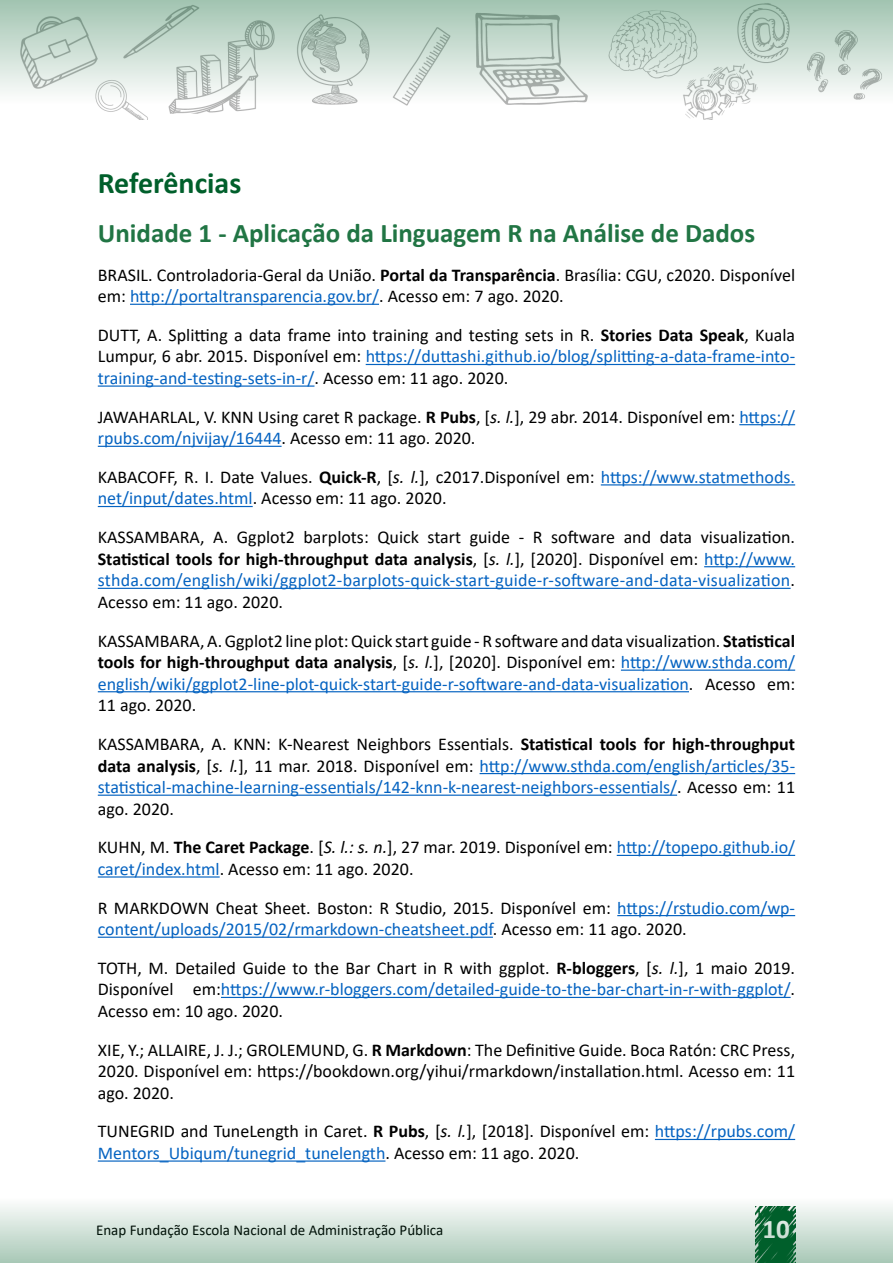
<style>
.page{position:relative;width:893px;height:1263px;background:#fff}
.page>*{position:absolute;margin:0;border:0;box-sizing:border-box;transform-origin:0 0}
.t1{font:700 30px "Calibri";color:#005f2b}
.t2{font:700 27px "Calibri";color:#217544}
.t3{font:700 27px "Calibri";color:#fff}
.t4{font:18px/21.6px "Calibri";color:#000}
.t5{font:18px/21.6px "Calibri";color:#0563c1;text-align:justify}
.t6{font:15px "Calibri";color:#000}
.s1{font-weight:700}
.s2{color:#0563c1}
.s3{font-style:italic}
.s4{color:#000}
.s5{font-weight:700;color:#000}
.s6{font-style:italic;color:#000}
</style>
<div class="page">
<svg style="left:0;top:0;width:893px;height:120px"></svg>
<svg style="left:0;top:1205px;width:893px;height:58px;background:#c5dace"></svg>
<hr style="left:130px;top:304px;width:249px;height:1px;background:#0563c1">
<hr style="left:366px;top:364px;width:429px;height:1px;background:#0563c1">
<hr style="left:98px;top:385px;width:216px;height:2px;background:#0563c1">
<hr style="left:739px;top:424px;width:56px;height:1px;background:#0563c1">
<hr style="left:98px;top:446px;width:184px;height:1px;background:#0563c1">
<hr style="left:601px;top:484px;width:194px;height:1px;background:#0563c1">
<hr style="left:98px;top:506px;width:155px;height:1px;background:#0563c1">
<hr style="left:704px;top:566px;width:91px;height:1px;background:#0563c1">
<hr style="left:98px;top:588px;width:693px;height:1px;background:#0563c1">
<hr style="left:621px;top:669px;width:174px;height:2px;background:#0563c1">
<hr style="left:98px;top:691px;width:591px;height:1px;background:#0563c1">
<hr style="left:480px;top:773px;width:315px;height:1px;background:#0563c1">
<hr style="left:98px;top:794px;width:579px;height:2px;background:#0563c1">
<hr style="left:617px;top:855px;width:178px;height:1px;background:#0563c1">
<hr style="left:98px;top:876px;width:122px;height:1px;background:#0563c1">
<hr style="left:617px;top:915px;width:178px;height:1px;background:#0563c1">
<hr style="left:98px;top:937px;width:395px;height:1px;background:#0563c1">
<hr style="left:221px;top:997px;width:570px;height:1px;background:#0563c1">
<hr style="left:655px;top:1139px;width:140px;height:1px;background:#0563c1">
<hr style="left:98px;top:1160px;width:287px;height:2px;background:#0563c1">
<h1 class="t1" style="left:98px;top:161px;width:145px">Referências</h1>
<h2 class="t2" style="left:98px;top:214px;width:659px">Unidade 1 - Aplicação da Linguagem R na Análise de Dados</h2>
<p class="t4" style="left:98px;top:263px;width:699px">BRASIL. Controladoria-Geral da União. <span class="s1">Portal da Transparência</span>. Brasília: CGU, c2020. Disponível em: <span class="s2">http://portaltransparencia.gov.br/</span>. Acesso em: 7 ago. 2020.</p>
<p class="t4" style="left:98px;top:324px;width:699px;text-align:justify">DUTT, A. Splitting a data frame into training and testing sets in R. <span class="s1">Stories Data Speak</span>, Kuala Lumpur, 6 abr. 2015. Disponível em: <span class="s2">https://duttashi.github.io/blog/splitting-a-data-frame-into&shy;training-and-testing-sets-in-r/</span>. Acesso em: 11 ago. 2020.</p>
<p class="t4" style="left:98px;top:405px;width:699px">JAWAHARLAL, V. KNN Using caret R package. <span class="s1">R Pubs</span>, [<span class="s3">s. l.</span>], 29 abr. 2014. Disponível em: <span class="s2">https:// rpubs.com/njvijay/16444</span>. Acesso em: 11 ago. 2020.</p>
<p class="t4" style="left:98px;top:466px;width:699px">KABACOFF, R. I. Date Values. <span class="s1">Quick-R</span>, [<span class="s3">s. l.</span>], c2017.Disponível em: <span class="s2">https://www.statmethods. net/input/dates.html</span>. Acesso em: 11 ago. 2020.</p>
<p class="t4" style="left:98px;top:526px;width:699px;text-align:justify">KASSAMBARA, A. Ggplot2 barplots: Quick start guide - R software and data visualization.<br><span class="s1">Statistical tools for high-throughput data analysis</span>, [<span class="s3">s. l.</span>], [2020]. Disponível em: <span class="s2">http://www. sthda.com/english/wiki/ggplot2-barplots-quick-start-guide-r-software-and-data-visualization</span>.<br>Acesso em: 11 ago. 2020.</p>
<p class="t4" style="left:98px;top:629px;width:699px;text-align:justify">KASSAMBARA, A. Ggplot2 line plot: Quick start guide - R software and data visualization. <span class="s1">Statistical tools for high-throughput data analysis</span>, [<span class="s3">s. l.</span>], [2020]. Disponível em: <span class="s2">http://www.sthda.com/ english/wiki/ggplot2-line-plot-quick-start-guide-r-software-and-data-visualization</span>. Acesso em:<br>11 ago. 2020.</p>
<p class="t5" style="left:98px;top:733px;width:699px"><span class="s4">KASSAMBARA, A. KNN: K-Nearest Neighbors Essentials.</span> <span class="s5">Statistical tools for high-throughput data analysis</span><span class="s4">, [</span><span class="s6">s. l.</span><span class="s4">], 11 mar. 2018. Disponível em:</span> http://www.sthda.com/english/articles/35- statistical-machine-learning-essentials/142-knn-k-nearest-neighbors-essentials/<span class="s4">. Acesso em: 11 ago. 2020.</span></p>
<p class="t4" style="left:98px;top:836px;width:699px">KUHN, M. <span class="s1">The Caret Package</span>. [<span class="s3">S. l.: s. n.</span>], 27 mar. 2019. Disponível em: <span class="s2">http://topepo.github.io/ caret/index.html</span>. Acesso em: 11 ago. 2020.</p>
<p class="t4" style="left:98px;top:896px;width:699px">R MARKDOWN Cheat Sheet. Boston: R Studio, 2015. Disponível em: <span class="s2">https://rstudio.com/wp&shy;content/uploads/2015/02/rmarkdown-cheatsheet.pdf</span>. Acesso em: 11 ago. 2020.</p>
<p class="t4" style="left:98px;top:956px;width:699px;text-align:justify">TOTH, M. Detailed Guide to the Bar Chart in R with ggplot. <span class="s1">R-bloggers</span>, [<span class="s3">s. l.</span>], 1 maio 2019.<br>Disponível em:<span class="s2">https://www.r-bloggers.com/detailed-guide-to-the-bar-chart-in-r-with-ggplot/</span>.<br>Acesso em: 10 ago. 2020.</p>
<p class="t4" style="left:98px;top:1038px;width:699px;text-align:justify">XIE, Y.; ALLAIRE, J. J.; GROLEMUND, G. <span class="s1">R Markdown</span>: The Definitive Guide. Boca Ratón: CRC Press, 2020. Disponível em: https://bookdown.org/yihui/rmarkdown/installation.html. Acesso em: 11 ago. 2020.</p>
<p class="t4" style="left:98px;top:1120px;width:699px">TUNEGRID and TuneLength in Caret. <span class="s1">R Pubs</span>, [<span class="s3">s. l.</span>], [2018]. Disponível em: <span class="s2">https://rpubs.com/<br>Mentors_Ubiqum/tunegrid_tunelength</span>. Acesso em: 11 ago. 2020.</p>
<p class="t6" style="left:96px;top:1220px;width:349px">Enap Fundação Escola Nacional de Administração Pública</p>
<h2 class="t3" style="left:763px;top:1210px;width:29px">10</h2>
</div>
